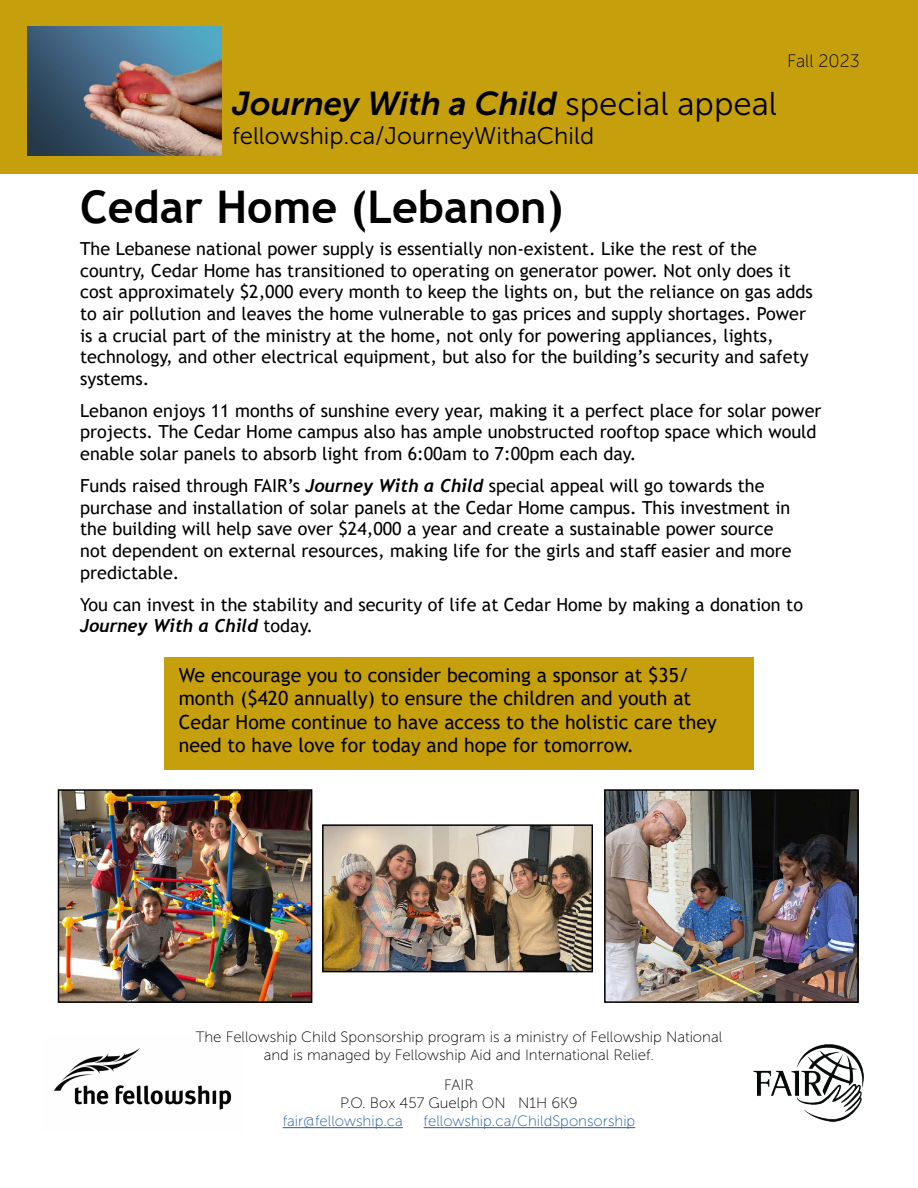
<style>
.page{position:relative;width:918px;height:1188px;background:#fff}
.page>*{position:absolute;margin:0;border:0;box-sizing:border-box;transform-origin:0 0}
.t1{font:700 45px "Trebuchet MS";color:#000}
.t2{font:italic 33px "Museo Sans 700";color:#000}
.t3{font:24px "Museo Sans 300";color:#000}
.t4{font:19.5px/23.4px "Trebuchet MS";color:#000}
.t5{font:18px/21.6px "Trebuchet MS";color:#000}
.t6{font:italic 700 18px "Trebuchet";color:#000}
.t7{font:18px "Museo Sans 100";color:#000}
.t8{font:15px/18px "Museo Sans 100";color:#000;text-align:center}
.t9{font:15px "Museo Sans 100";color:#215e9e}
.s1{font-family:"Museo Sans 300";font-style:normal}
.s2{font-family:"Trebuchet";font-weight:700;font-style:italic}
.s3{font-family:"Trebuchet MS";font-weight:400;font-style:normal}
</style>
<div class="page">
<div style="left:164px;top:657px;width:589px;height:113px;background:#c6a00c"></div>
<img style="left:607px;top:792px;width:249px;height:208px">
<div style="left:604px;top:789px;width:255px;height:214px;border:2px solid #000"></div>
<img style="left:61px;top:792px;width:248px;height:208px">
<div style="left:58px;top:789px;width:254px;height:214px;border:2px solid #000"></div>
<img style="left:325px;top:827px;width:265px;height:142px">
<div style="left:322px;top:824px;width:271px;height:148px;border:2px solid #000"></div>
<div style="left:0;top:0;width:918px;height:174px;background:#c6a00c"></div>
<img style="left:27px;top:27px;width:194px;height:128px">
<hr style="left:283px;top:1127px;width:120px;height:1px;background:#215e9e">
<hr style="left:424px;top:1127px;width:211px;height:1px;background:#215e9e">
<img style="left:54px;top:1048px;width:178px;height:62px">
<img style="left:753px;top:1045px;width:111px;height:77px">
<h2 class="t2" style="left:232px;top:86px;width:546px">Journey With a Child <span class="s1">special appeal</span></h2>
<h3 class="t3" style="left:232px;top:123px;width:363px">fellowship.ca/JourneyWithaChild</h3>
<p class="t7" style="left:787px;top:52px;width:74px">Fall 2023</p>
<h1 class="t1" style="left:80px;top:179px;width:485px">Cedar Home (Lebanon)</h1>
<p class="t5" style="left:80px;top:238px;width:734px">The Lebanese national power supply is essentially non-existent. Like the rest of the country, Cedar Home has transitioned to operating on generator power. Not only does it cost approximately $2,000 every month to keep the lights on, but the reliance on gas adds to air pollution and leaves the home vulnerable to gas prices and supply shortages. Power is a crucial part of the ministry at the home, not only for powering appliances, lights, technology, and other electrical equipment, but also for the building’s security and safety systems.</p>
<p class="t5" style="left:80px;top:400px;width:743px">Lebanon enjoys 11 months of sunshine every year, making it a perfect place for solar power projects. The Cedar Home campus also has ample unobstructed rooftop space which would enable solar panels to absorb light from 6:00am to 7:00pm each day.</p>
<p class="t5" style="left:80px;top:475px;width:713px">Funds raised through FAIR’s <span class="s2">Journey With a Child</span> special appeal will go towards the purchase and installation of solar panels at the Cedar Home campus. This investment in the building will help save over $24,000 a year and create a sustainable power source not dependent on external resources, making life for the girls and staff easier and more predictable.</p>
<p class="t5" style="left:80px;top:593px;width:724px">You can invest in the stability and security of life at Cedar Home by making a donation to</p>
<p class="t6" style="left:80px;top:614px;width:234px">Journey With a Child <span class="s3">today.</span></p>
<p class="t4" style="left:179px;top:663px;width:540px">We encourage you to consider becoming a sponsor at $35/ month ($420 annually) to ensure the children and youth at Cedar Home continue to have access to the holistic care they need to have love for today and hope for tomorrow.</p>
<p class="t8" style="left:196px;top:1028px;width:528px">The Fellowship Child Sponsorship program is a ministry of Fellowship National and is managed by Fellowship Aid and International Relief.</p>
<p class="t8" style="left:340px;top:1076px;width:239px">FAIR<br>P.O. Box 457 Guelph ON N1H 6K9</p>
<p class="t9" style="left:283px;top:1113px;width:122px">fair@fellowship.ca</p>
<p class="t9" style="left:424px;top:1113px;width:213px">fellowship.ca/ChildSponsorship</p>
</div>
